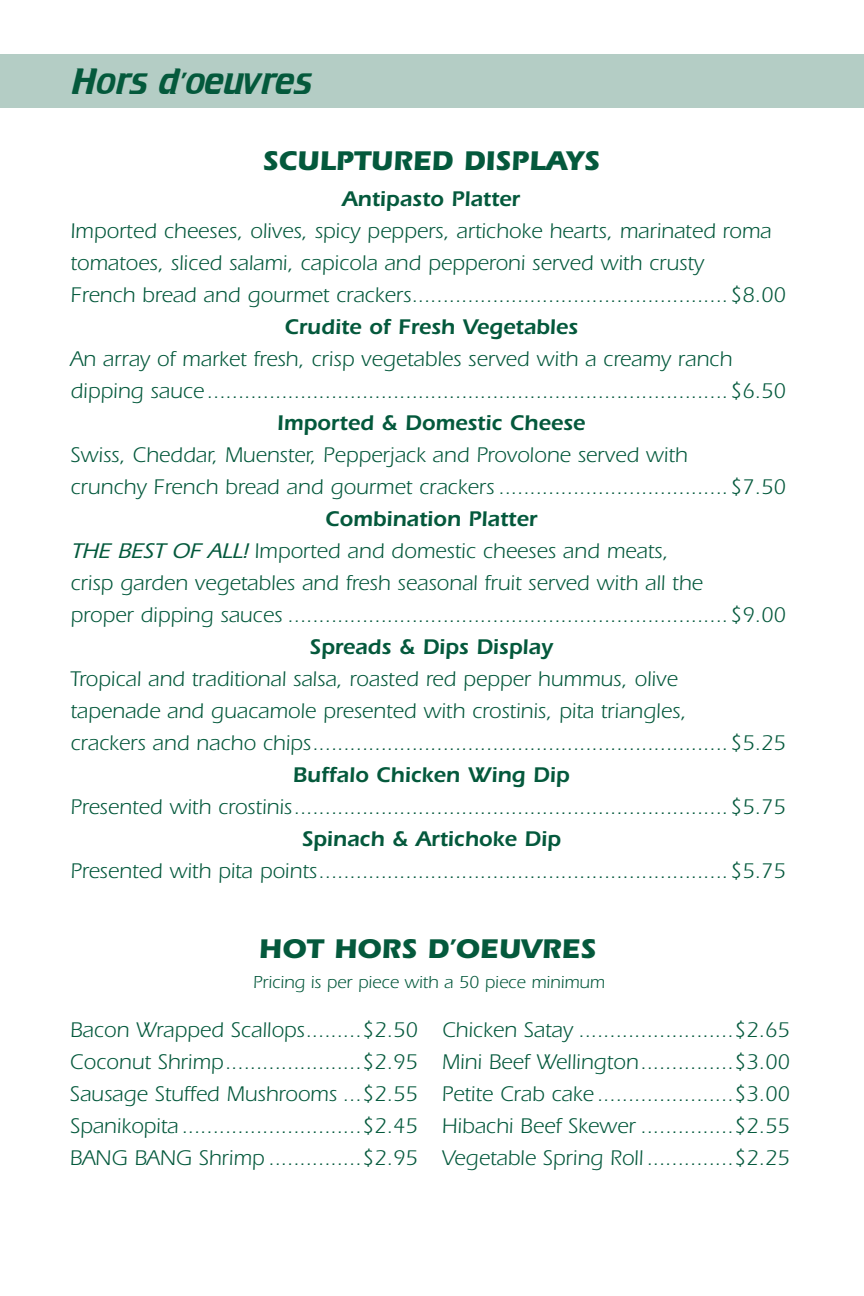
<style>
.page{position:relative;width:864px;height:1296px;background:#fff}
.page>*{position:absolute;margin:0;border:0;box-sizing:border-box;transform-origin:0 0}
.t1{font:32px "Crillee";color:#04593c}
.t2{font:700 28px "Itc Eras";color:#04593c}
.t3{font:22px/32px "Itc Eras";color:#04593c}
.t4{font:600 22px "Itc Eras";color:#04593c}
.t5{font:18px "Itc Eras";color:#04593c}
.s1{font-weight:600}
.s2{font-weight:500;font-style:italic}
</style>
<div class="page">
<div style="left:0;top:54px;width:864px;height:54px;background:#b4cdc5"></div>
<h1 class="t1" style="left:72px;top:58px;width:241px">Hors d’oeuvres</h1>
<p class="t2" style="left:263px;top:145px;width:339px">SCULPTURED DISPLAYS</p>
<p class="t4" style="left:342px;top:186px;width:179px">Antipasto Platter</p>
<p class="t3" style="left:71px;top:215px;width:717px">Imported cheeses, olives, spicy peppers, artichoke hearts, marinated roma tomatoes, sliced salami, capicola and pepperoni served with crusty<br>French bread and gourmet crackers ...................................................$8.00</p>
<p class="t4" style="left:284px;top:314px;width:295px">Crudite of Fresh Vegetables</p>
<p class="t3" style="left:70px;top:343px;width:717px">An array of market fresh, crisp vegetables served with a creamy ranch dipping sauce ....................................................................................$6.50</p>
<p class="t4" style="left:277px;top:410px;width:309px">Imported &amp; Domestic Cheese</p>
<p class="t3" style="left:71px;top:439px;width:717px">Swiss, Cheddar, Muenster, Pepperjack and Provolone served with<br>crunchy French bread and gourmet crackers .....................................$7.50</p>
<p class="t3" style="left:70px;top:503px;width:717px;text-indent:255px"><span class="s1">Combination Platter<br></span><span class="s2">THE BEST OF ALL!</span>Imported and domestic cheeses and meats,<br>crisp garden vegetables and fresh seasonal fruit served with all the<br>proper dipping sauces .......................................................................$9.00</p>
<p class="t4" style="left:310px;top:634px;width:245px">Spreads &amp; Dips Display</p>
<p class="t3" style="left:70px;top:663px;width:717px">Tropical and traditional salsa, roasted red pepper hummus, olive<br>tapenade and guacamole presented with crostinis, pita triangles,<br>crackers and nacho chips ...................................................................$5.25</p>
<p class="t4" style="left:293px;top:762px;width:278px">Buffalo Chicken Wing Dip</p>
<p class="t3" style="left:70px;top:791px;width:717px">Presented with crostinis ......................................................................$5.75</p>
<p class="t4" style="left:302px;top:826px;width:261px">Spinach &amp; Artichoke Dip</p>
<p class="t3" style="left:70px;top:855px;width:717px">Presented with pita points ..................................................................$5.75</p>
<p class="t2" style="left:259px;top:932px;width:339px">HOT HORS D’OEUVRES</p>
<p class="t5" style="left:253px;top:973px;width:353px">Pricing is per piece with a 50 piece minimum</p>
<p class="t3" style="left:70px;top:1014px;width:350px;text-align:justify">Bacon Wrapped Scallops .........$2.50<br>Coconut Shrimp ......................$2.95<br>Sausage Stuffed Mushrooms ...$2.55<br>Spanikopita .............................$2.45<br>BANG BANG Shrimp ...............$2.95</p>
<p class="t3" style="left:442px;top:1014px;width:350px;text-align:justify">Chicken Satay .........................$2.65<br>Mini Beef Wellington ...............$3.00<br>Petite Crab cake ......................$3.00<br>Hibachi Beef Skewer ...............$2.55<br>Vegetable Spring Roll ..............$2.25</p>
</div>
